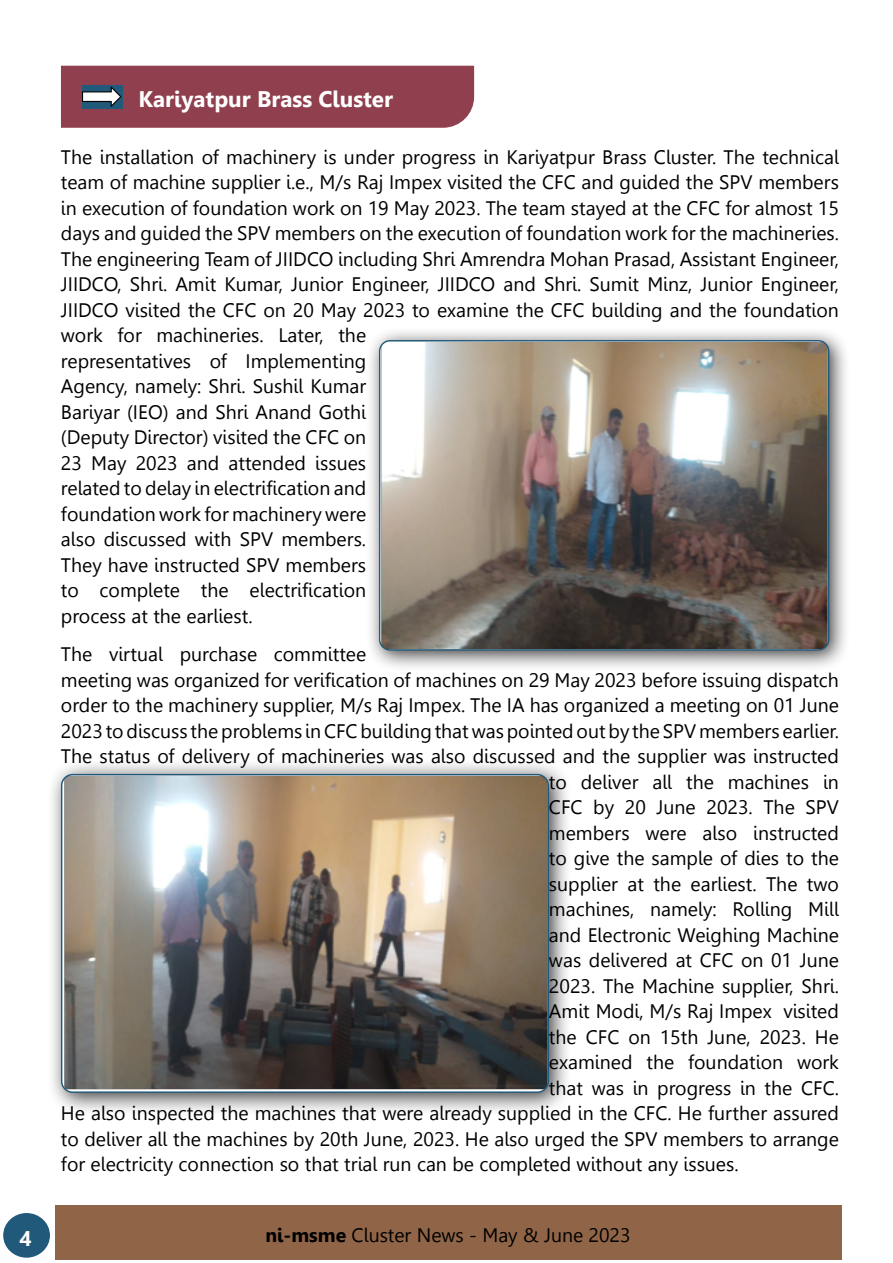
<style>
.page{position:relative;width:893px;height:1263px;background:#fff}
.page>*{position:absolute;margin:0;border:0;box-sizing:border-box;transform-origin:0 0}
.t1{font:700 22.5px "Leelawadee";color:#fff}
.t2{font:700 21.3px "Leelawadee";color:#fff}
.t3{font:19.5px/25.5px "Leelawadee";color:#000}
.s1{font-weight:700}
</style>
<div class="page">
<div style="left:3px;top:1213px;width:47px;height:45px;background:#21597a;border-radius:50%"></div>
<div style="left:55px;top:1206px;width:786px;height:54px;background:#906447"></div>
<div style="left:46px;top:759px;width:526px;height:357px;background:#000;opacity:.75"></div>
<img style="left:63px;top:775px;width:485px;height:315px">
<div style="left:61px;top:774px;width:488px;height:319px;border:1px solid #21597a;border-radius:11px"></div>
<div style="left:365px;top:326px;width:485px;height:346px;background:#000;opacity:.75"></div>
<img style="left:381px;top:341px;width:448px;height:309px">
<div style="left:379px;top:340px;width:450px;height:311px;border:1px solid #21597a;border-radius:10px"></div>
<div style="left:61px;top:66px;width:413px;height:62px;background:#8f3f4d"></div>
<p class="t1" style="left:138px;top:87px;width:256px">Kariyatpur Brass Cluster</p>
<p class="t3" style="left:61px;top:144px;width:780px">The installation of machinery is under progress in Kariyatpur Brass Cluster. The technical team of machine supplier i.e., M/s Raj Impex visited the CFC and guided the SPV members in execution of foundation work on 19 May 2023. The team stayed at the CFC for almost 15 days and guided the SPV members on the execution of foundation work for the machineries.<br>The engineering Team of JIIDCO including Shri Amrendra Mohan Prasad, Assistant Engineer, JIIDCO, Shri. Amit Kumar, Junior Engineer, JIIDCO and Shri. Sumit Minz, Junior Engineer, JIIDCO visited the CFC on 20 May 2023 to examine the CFC building and the foundation work for machineries. Later, the<br>representatives of Implementing<br>Agency, namely: Shri. Sushil Kumar<br>Bariyar (IEO) and Shri Anand Gothi<br>(Deputy Director) visited the CFC on<br>23 May 2023 and attended issues<br>related to delay in electrification and<br>foundation work for machinery were<br>also discussed with SPV members.<br>They have instructed SPV members<br>to complete the electrification<br>process at the earliest.</p>
<p class="t3" style="left:61px;top:641px;width:307px">The virtual purchase committee</p>
<p class="t3" style="left:61px;top:667px;width:780px">meeting was organized for verification of machines on 29 May 2023 before issuing dispatch</p>
<p class="t3" style="left:61px;top:692px;width:779px">order to the machinery supplier, M/s Raj Impex. The IA has organized a meeting on 01 June</p>
<p class="t3" style="left:61px;top:718px;width:779px">2023 to discuss the problems in CFC building that was pointed out by the SPV members earlier.</p>
<p class="t3" style="left:61px;top:743px;width:779px">The status of delivery of machineries was also discussed and the supplier was instructed</p>
<p class="t3" style="left:549px;top:769px;width:291px">to deliver all the machines in</p>
<p class="t3" style="left:549px;top:795px;width:291px">CFC by 20 June 2023. The SPV</p>
<p class="t3" style="left:549px;top:820px;width:291px">members were also instructed</p>
<p class="t3" style="left:549px;top:846px;width:291px">to give the sample of dies to the</p>
<p class="t3" style="left:549px;top:871px;width:291px">supplier at the earliest. The two</p>
<p class="t3" style="left:549px;top:897px;width:291px">machines, namely: Rolling Mill</p>
<p class="t3" style="left:549px;top:922px;width:291px">and Electronic Weighing Machine</p>
<p class="t3" style="left:549px;top:948px;width:291px">was delivered at CFC on 01 June</p>
<p class="t3" style="left:549px;top:973px;width:291px">2023. The Machine supplier, Shri.</p>
<p class="t3" style="left:549px;top:999px;width:291px">Amit Modi, M/s Raj Impex visited</p>
<p class="t3" style="left:549px;top:1024px;width:292px">the CFC on 15th June, 2023. He</p>
<p class="t3" style="left:549px;top:1050px;width:291px">examined the foundation work</p>
<p class="t3" style="left:549px;top:1075px;width:291px">that was in progress in the CFC.</p>
<p class="t3" style="left:61px;top:1101px;width:779px">He also inspected the machines that were already supplied in the CFC. He further assured</p>
<p class="t3" style="left:61px;top:1126px;width:779px">to deliver all the machines by 20th June, 2023. He also urged the SPV members to arrange</p>
<p class="t3" style="left:61px;top:1152px;width:679px">for electricity connection so that trial run can be completed without any issues.</p>
<p class="t2" style="left:20px;top:1226px;width:14px">4</p>
<p class="t3" style="left:266px;top:1222px;width:367px"><span class="s1">ni-msme</span> Cluster News - May &amp; June 2023</p>
</div>
